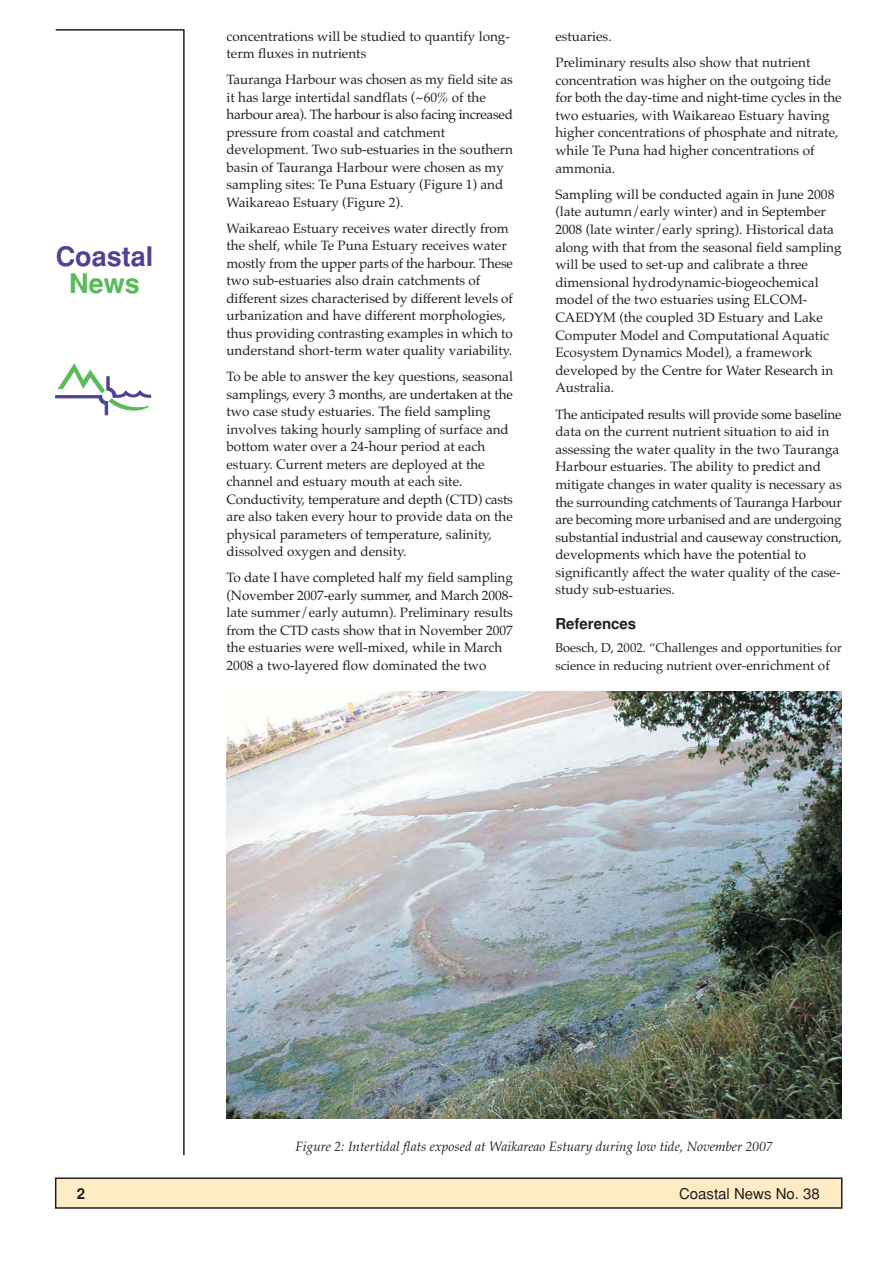
<style>
.page{position:relative;width:893px;height:1263px;background:#fff}
.page>*{position:absolute;margin:0;border:0;box-sizing:border-box;transform-origin:0 0}
.t1{font:700 27px "Helvetica";color:#4e4295}
.t2{font:700 27px "Helvetica";color:#5aba57}
.t3{font:15px "Helvetica";color:#231f20}
.t4{font:700 15px "Helvetica";color:#231f20}
.t5{font:13.5px/17.5px "Palatino";color:#231f20}
.t6{font:italic 13.5px "Palatino";color:#231f20}
.t7{font:12.75px/17.5px "Palatino";color:#231f20}
.s1{font-size:13.5px}
</style>
<div class="page">
<div style="left:55px;top:1177px;width:787px;height:32px;background:#ffecc5;border:2px solid #231f20"></div>
<svg style="left:55px;top:29px;width:130px;height:1127px"></svg>
<img style="left:226px;top:691px;width:615px;height:427px">
<h1 class="t1" style="left:56px;top:247px;width:99px">Coastal</h1>
<h1 class="t2" style="left:69px;top:274px;width:72px">News</h1>
<p class="t5" style="left:226px;top:29px;width:285px">concentrations will be studied to quantify long&shy;term fluxes in nutrients</p>
<p class="t5" style="left:226px;top:72px;width:288px">Tauranga Harbour was chosen as my field site as it has large intertidal sandflats (~60% of the harbour area). The harbour is also facing increased pressure from coastal and catchment development. Two sub-estuaries in the southern basin of Tauranga Harbour were chosen as my sampling sites: Te Puna Estuary (Figure 1) and Waikareao Estuary (Figure 2).</p>
<p class="t5" style="left:226px;top:221px;width:288px">Waikareao Estuary receives water directly from the shelf, while Te Puna Estuary receives water mostly from the upper parts of the harbour. These two sub-estuaries also drain catchments of different sizes characterised by different levels of urbanization and have different morphologies, thus providing contrasting examples in which to understand short-term water quality variability.</p>
<p class="t5" style="left:226px;top:370px;width:288px">To be able to answer the key questions, seasonal samplings, every 3 months, are undertaken at the two case study estuaries. The field sampling involves taking hourly sampling of surface and bottom water over a 24-hour period at each estuary. Current meters are deployed at the channel and estuary mouth at each site.<br>Conductivity, temperature and depth (CTD) casts are also taken every hour to provide data on the physical parameters of temperature, salinity, dissolved oxygen and density.</p>
<p class="t5" style="left:226px;top:571px;width:288px">To date I have completed half my field sampling (November 2007-early summer, and March 2008- late summer/early autumn). Preliminary results from the CTD casts show that in November 2007 the estuaries were well-mixed, while in March 2008 a two-layered flow dominated the two</p>
<p class="t5" style="left:555px;top:24px;width:256px;line-height:26.4px">estuaries.<br>Preliminary results also show that nutrient</p>
<p class="t5" style="left:555px;top:73px;width:288px">concentration was higher on the outgoing tide for both the day-time and night-time cycles in the two estuaries, with Waikareao Estuary having higher concentrations of phosphate and nitrate, while Te Puna had higher concentrations of ammonia.</p>
<p class="t5" style="left:555px;top:187px;width:288px">Sampling will be conducted again in June 2008 (late autumn/early winter) and in September 2008 (late winter/early spring). Historical data along with that from the seasonal field sampling will be used to set-up and calibrate a three dimensional hydrodynamic-biogeochemical model of the two estuaries using ELCOM-CAEDYM (the coupled 3D Estuary and Lake Computer Model and Computational Aquatic Ecosystem Dynamics Model), a framework developed by the Centre for Water Research in Australia.</p>
<p class="t5" style="left:555px;top:407px;width:288px">The anticipated results will provide some baseline data on the current nutrient situation to aid in assessing the water quality in the two Tauranga Harbour estuaries. The ability to predict and mitigate changes in water quality is necessary as the surrounding catchments of Tauranga Harbour are becoming more urbanised and are undergoing substantial industrial and causeway construction, developments which have the potential to significantly affect the water quality of the case&shy;study sub-estuaries.</p>
<p class="t4" style="left:555px;top:618px;width:82px">References</p>
<p class="t7" style="left:555px;top:641px;width:288px">Boesch, D, 2002. “Challenges and opportunities for science in reducing nutrient <span class="s1">over-enrichment of</span></p>
<p class="t6" style="left:295px;top:1141px;width:479px">Figure 2: Intertidal flats exposed at Waikareao Estuary during low tide, November 2007</p>
<p class="t4" style="left:77px;top:1188px;width:10px">2</p>
<p class="t3" style="left:679px;top:1188px;width:142px">Coastal News No. 38</p>
</div>
